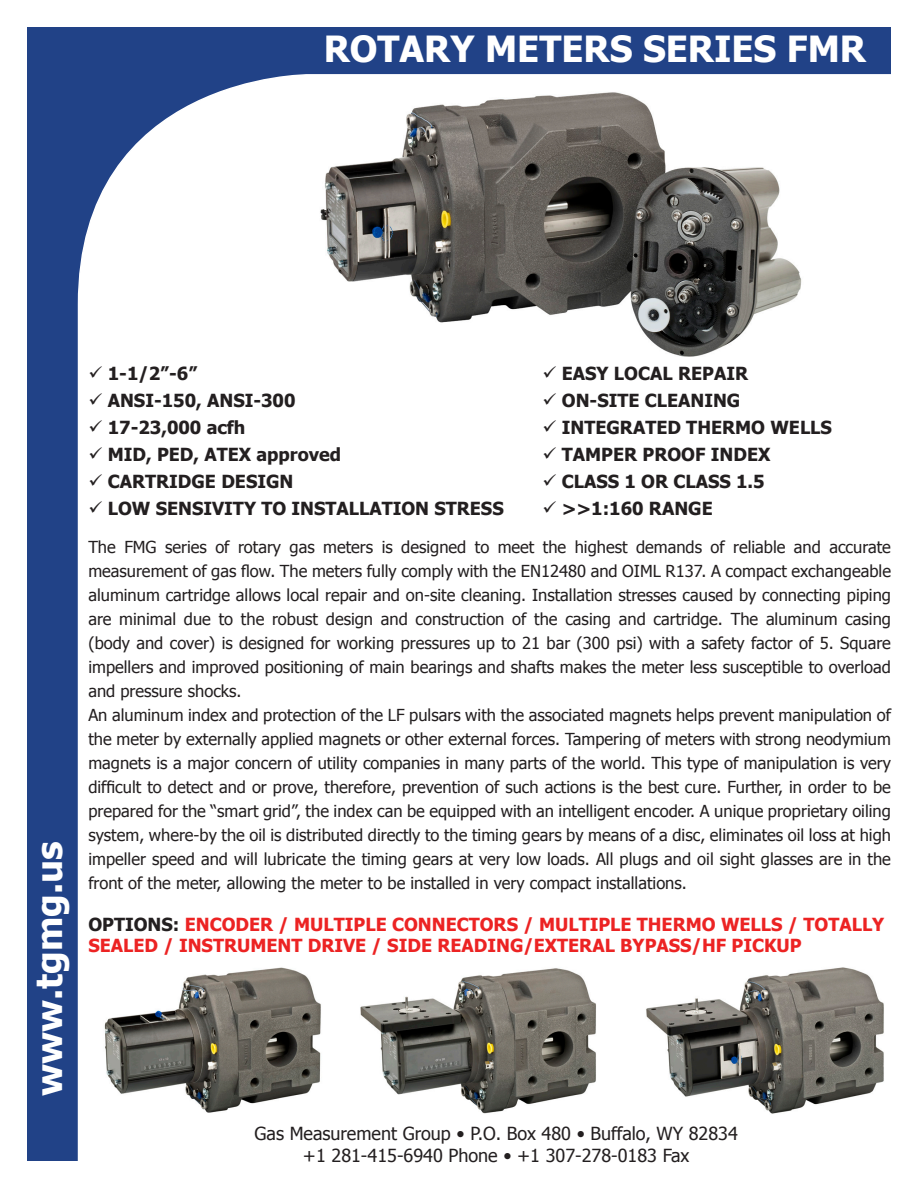
<style>
.page{position:relative;width:918px;height:1188px;background:#fff}
.page>*{position:absolute;margin:0;border:0;box-sizing:border-box;transform-origin:0 0}
.t1{font:700 36px "Tahoma";color:#fff}
.t2{font:700 18px "Tahoma";color:#231f20}
.t3{font:700 18px "Tahoma";color:#ec2323}
.t4{font:18px/21.6px "Tahoma";color:#231f20;text-align:center}
.t5{font:16.5px/24px "Tahoma";color:#231f20;text-align:justify}
.s1{color:#231f20}
</style>
<div class="page">
<div style="left:27px;top:27px;width:864px;height:1134px;background:#214287"></div>
<div style="left:77px;top:74px;width:814px;height:1087px;background:#fff"></div>
<img style="left:307px;top:79px;width:504px;height:285px">
<img style="left:102px;top:967px;width:221px;height:147px">
<img style="left:356px;top:966px;width:242px;height:148px">
<img style="left:644px;top:966px;width:244px;height:149px">
<p class="t1" style="left:324px;top:23px;width:544px">ROTARY METERS SERIES FMR</p>
<p class="t1" style="left:24px;top:1096px;width:256px;rotate:-90deg">www.tgmg.us</p>
<p class="t2" style="left:88px;top:361px;width:110px">✓ 1-1/2”-6”</p>
<p class="t2" style="left:88px;top:388px;width:209px">✓ ANSI-150, ANSI-300</p>
<p class="t2" style="left:88px;top:415px;width:159px">✓ 17-23,000 acfh</p>
<p class="t2" style="left:88px;top:442px;width:254px">✓ MID, PED, ATEX approved</p>
<p class="t2" style="left:88px;top:469px;width:207px">✓ CARTRIDGE DESIGN</p>
<p class="t2" style="left:88px;top:496px;width:417px">✓ LOW SENSIVITY TO INSTALLATION STRESS</p>
<p class="t5" style="left:88px;top:534px;width:804px">The FMG series of rotary gas meters is designed to meet the highest demands of reliable and accurate measurement of gas flow. The meters fully comply with the EN12480 and OIML R137. A compact exchangeable aluminum cartridge allows local repair and on-site cleaning. Installation stresses caused by connecting piping are minimal due to the robust design and construction of the casing and cartridge. The aluminum casing (body and cover) is designed for working pressures up to 21 bar (300 psi) with a safety factor of 5. Square impellers and improved positioning of main bearings and shafts makes the meter less susceptible to overload and pressure shocks.</p>
<p class="t5" style="left:88px;top:702px;width:804px">An aluminum index and protection of the LF pulsars with the associated magnets helps prevent manipulation of the meter by externally applied magnets or other external forces. Tampering of meters with strong neodymium magnets is a major concern of utility companies in many parts of the world. This type of manipulation is very difficult to detect and or prove, therefore, prevention of such actions is the best cure. Further, in order to be prepared for the “smart grid”, the index can be equipped with an intelligent encoder. A unique proprietary oiling system, where-by the oil is distributed directly to the timing gears by means of a disc, eliminates oil loss at high impeller speed and will lubricate the timing gears at very low loads. All plugs and oil sight glasses are in the front of the meter, allowing the meter to be installed in very compact installations.</p>
<p class="t3" style="left:88px;top:911px;width:798px"><span class="s1">OPTIONS:</span> ENCODER / MULTIPLE CONNECTORS / MULTIPLE THERMO WELLS / TOTALLY</p>
<p class="t3" style="left:88px;top:932px;width:715px">SEALED / INSTRUMENT DRIVE / SIDE READING/EXTERAL BYPASS/HF PICKUP</p>
<p class="t2" style="left:542px;top:361px;width:207px">✓ EASY LOCAL REPAIR</p>
<p class="t2" style="left:542px;top:388px;width:199px">✓ ON-SITE CLEANING</p>
<p class="t2" style="left:542px;top:415px;width:291px">✓ INTEGRATED THERMO WELLS</p>
<p class="t2" style="left:542px;top:442px;width:230px">✓ TAMPER PROOF INDEX</p>
<p class="t2" style="left:542px;top:469px;width:224px">✓ CLASS 1 OR CLASS 1.5</p>
<p class="t2" style="left:542px;top:496px;width:172px">✓ &gt;&gt;1:160 RANGE</p>
<p class="t4" style="left:255px;top:1122px;width:485px">Gas Measurement Group • P.O. Box 480 • Buffalo, WY 82834 +1 281-415-6940 Phone • +1 307-278-0183 Fax</p>
</div>
